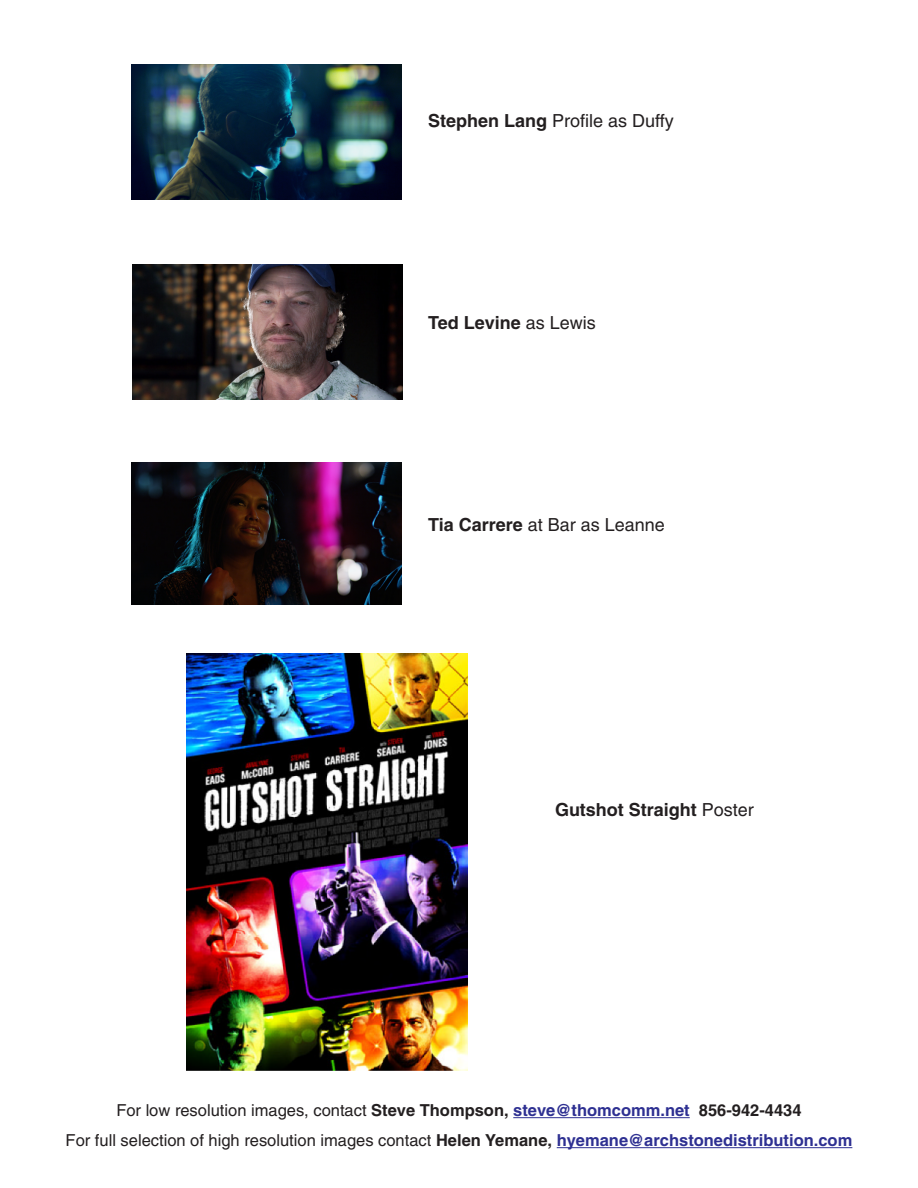
<style>
.page{position:relative;width:918px;height:1188px;background:#fff}
.page>*{position:absolute;margin:0;border:0;box-sizing:border-box;transform-origin:0 0}
.t1{font:18px "Helvetica";color:#231f20}
.t2{font:700 18px "Helvetica";color:#231f20}
.t3{font:16.5px/30px "Helvetica";color:#231f20;text-align:center}
.s1{font-weight:700}
.s2{font-weight:400}
.s3{font-weight:700;color:#2e3092}
</style>
<div class="page">
<img style="left:131px;top:64px;width:270px;height:136px">
<img style="left:133px;top:265px;width:270px;height:135px">
<img style="left:131px;top:462px;width:270px;height:142px">
<img style="left:187px;top:653px;width:281px;height:418px">
<hr style="left:513px;top:1117px;width:177px;height:1px;background:#2e3092">
<hr style="left:557px;top:1147px;width:295px;height:1px;background:#2e3092">
<p class="t1" style="left:428px;top:114px;width:247px"><span class="s1">Stephen Lang</span> Profile as Duffy</p>
<p class="t2" style="left:428px;top:316px;width:169px">Ted Levine <span class="s2">as Lewis</span></p>
<p class="t1" style="left:428px;top:518px;width:238px"><span class="s1">Tia Carrere</span> at Bar as Leanne</p>
<p class="t2" style="left:555px;top:803px;width:200px">Gutshot Straight <span class="s2">Poster</span></p>
<p class="t3" style="left:66px;top:1097px;width:788px">For low resolution images, contact <span class="s1">Steve Thompson,</span> <span class="s3">steve@thomcomm.net</span> <span class="s1">856-942-4434<br></span>For full selection of high resolution images contact <span class="s1">Helen Yemane,</span> <span class="s3">hyemane@archstonedistribution.com</span></p>
</div>
